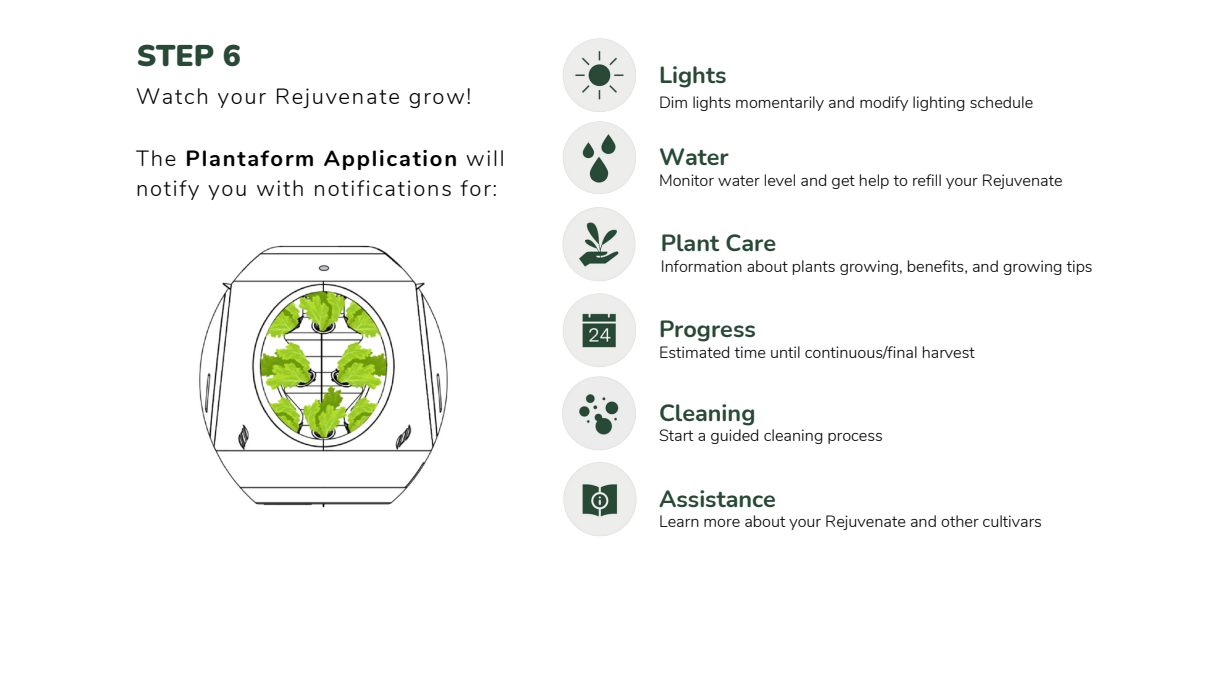
<style>
.page{position:relative;width:1230px;height:693px;background:#fff}
.page>*{position:absolute;margin:0;border:0;box-sizing:border-box;transform-origin:0 0}
.t1{font:900 30px "Nunito";color:#274936}
.t2{font:700 23.4px "Nunito";color:#274936}
.t3{font:300 22px/30.8px "Nunito";letter-spacing:.08em;color:#000}
.t4{font:300 16.3px "Nunito";color:#000}
.s1{font-weight:700}
</style>
<div class="page">
<img style="left:563px;top:39px;width:72px;height:73px">
<img style="left:563px;top:377px;width:72px;height:73px">
<img style="left:563px;top:122px;width:72px;height:72px">
<img style="left:563px;top:294px;width:72px;height:73px">
<img style="left:563px;top:462px;width:74px;height:74px">
<img style="left:562px;top:207px;width:74px;height:74px">
<img style="left:199px;top:245px;width:249px;height:263px">
<p class="t1" style="left:137px;top:35px;width:106px">STEP 6</p>
<p class="t3" style="left:136px;top:81px;width:337px">Watch your Rejuvenate grow!</p>
<p class="t3" style="left:136px;top:143px;width:370px">The <span class="s1">Plantaform Application</span> will notify you with notifications for:</p>
<p class="t2" style="left:659px;top:59px;width:69px">Lights</p>
<p class="t4" style="left:659px;top:91px;width:376px">Dim lights momentarily and modify lighting schedule</p>
<p class="t2" style="left:659px;top:142px;width:71px">Water</p>
<p class="t4" style="left:659px;top:169px;width:405px">Monitor water level and get help to refill your Rejuvenate</p>
<p class="t2" style="left:661px;top:228px;width:117px">Plant Care</p>
<p class="t4" style="left:661px;top:255px;width:433px">Information about plants growing, benefits, and growing tips</p>
<p class="t2" style="left:659px;top:314px;width:98px">Progress</p>
<p class="t4" style="left:659px;top:341px;width:317px">Estimated time until continuous/final harvest</p>
<p class="t2" style="left:659px;top:397px;width:98px">Cleaning</p>
<p class="t4" style="left:659px;top:424px;width:226px">Start a guided cleaning process</p>
<p class="t2" style="left:659px;top:483px;width:118px">Assistance</p>
<p class="t4" style="left:659px;top:511px;width:385px">Learn more about your Rejuvenate and other cultivars</p>
</div>
